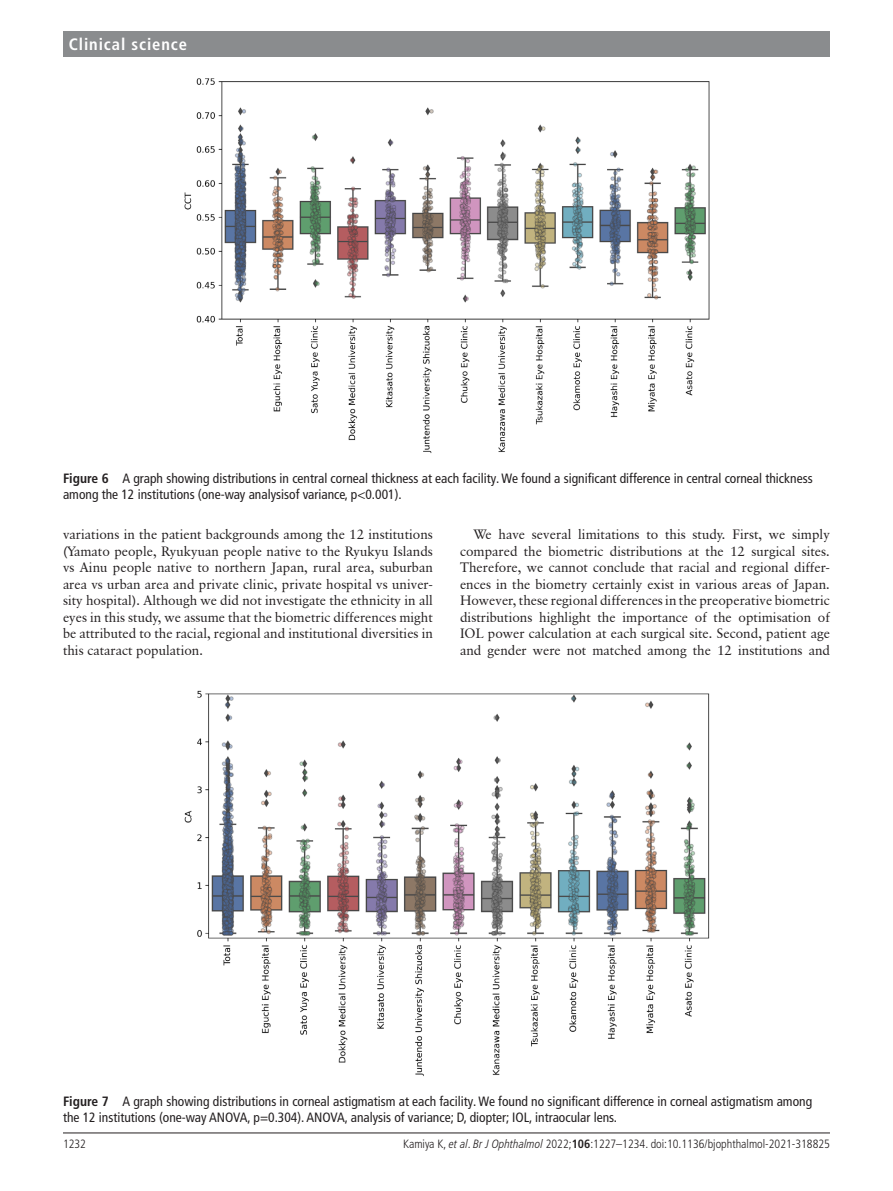
<style>
.page{position:relative;width:893px;height:1191px;background:#fff}
.page>*{position:absolute;margin:0;border:0;box-sizing:border-box;transform-origin:0 0}
.t1{font:700 condensed 16.5px "Frutiger LT Pro";letter-spacing:.055em;color:#fff}
.t2{font:13.5px/16.5px "Classical Garamond BT";color:#231f20;text-align:justify}
.t3{font:condensed 13.5px/16.5px "Frutiger LT Pro";color:#231f20}
.t4{font:300 condensed 12px "Frutiger LT Pro";color:#231f20}
.s1{font-weight:700}
.s2{font-style:italic}
</style>
<div class="page">
<hr style="left:63px;top:1132px;width:767px;height:1px;background:#231f20">
<div style="left:63px;top:31px;width:767px;height:25px;background:#8a8c8e"></div>
<img style="left:184px;top:78px;width:526px;height:375px">
<img style="left:184px;top:690px;width:526px;height:387px">
<p class="t1" style="left:69px;top:34px;width:120px">Clinical science</p>
<p class="t3" style="left:63px;top:470px;width:751px"><span class="s1">Figure 6</span> A graph showing distributions in central corneal thickness at each facility. We found a significant difference in central corneal thickness among the 12 institutions (one-way analysisof variance, p&lt;0.001).</p>
<p class="t2" style="left:63px;top:526px;width:371px">variations in the patient backgrounds among the 12 institutions (Yamato people, Ryukyuan people native to the Ryukyu Islands vs Ainu people native to northern Japan, rural area, suburban area vs urban area and private clinic, private hospital vs univer&shy;sity hospital). Although we did not investigate the ethnicity in all eyes in this study, we assume that the biometric differences might be attributed to the racial, regional and institutional diversities in this cataract population.</p>
<p class="t2" style="left:460px;top:526px;width:371px;text-indent:14px">We have several limitations to this study. First, we simply compared the biometric distributions at the 12 surgical sites.<br>Therefore, we cannot conclude that racial and regional differ&shy;ences in the biometry certainly exist in various areas of Japan.<br>However, these regional differences in the preoperative biometric distributions highlight the importance of the optimisation of IOL power calculation at each surgical site. Second, patient age and gender were not matched among the 12 institutions and</p>
<p class="t3" style="left:63px;top:1092px;width:751px"><span class="s1">Figure 7</span> A graph showing distributions in corneal astigmatism at each facility. We found no significant difference in corneal astigmatism among the 12 institutions (one-way ANOVA, p=0.304). ANOVA, analysis of variance; D, diopter; IOL, intraocular lens.</p>
<p class="t4" style="left:63px;top:1136px;width:25px">1232</p>
<p class="t4" style="left:403px;top:1136px;width:428px">Kamiya K, <span class="s2">et al</span>. <span class="s2">Br J Ophthalmol</span> 2022;<span class="s1">106</span>:1227–1234. doi:10.1136/bjophthalmol-2021-318825</p>
</div>
